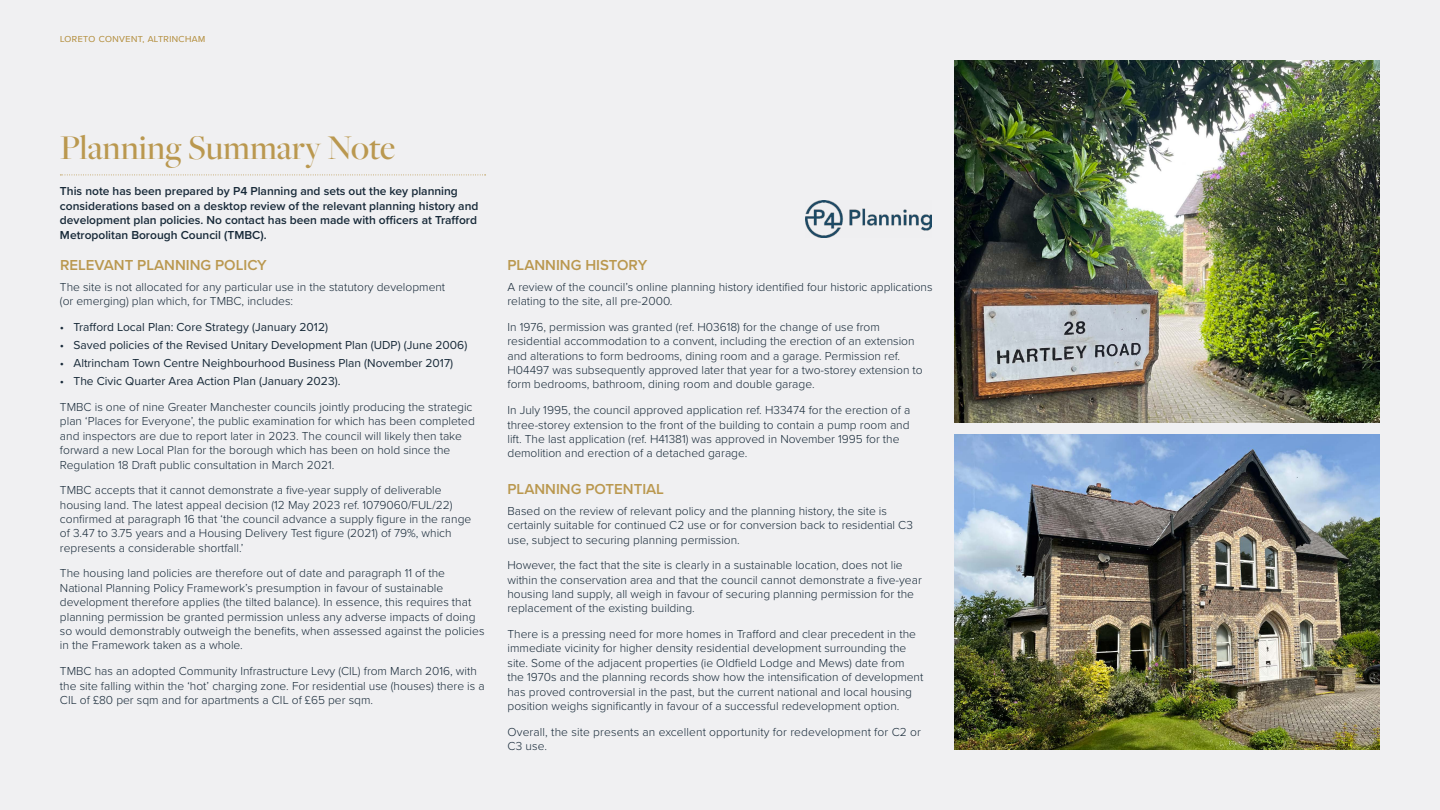
<style>
.page{position:relative;width:1440px;height:810px;background:#f0f0f2}
.page>*{position:absolute;margin:0;border:0;box-sizing:border-box;transform-origin:0 0}
.t1{font:500 36px "Freight Big Pro";color:#ba984f}
.t2{font:600 15px "Proxima Nova";color:#ba984f}
.t3{font:300 12px/14.4px "Proxima Nova";color:#172938}
.t4{font:600 12px/14.4px "Proxima Nova";color:#172938}
.t5{font:12px "Proxima Nova";color:#172938}
.t6{font:300 9px "Proxima Nova";letter-spacing:.05em;color:#ba984f}
</style>
<div class="page">
<svg style="left:60px;top:175px;width:426px;height:1px"></svg>
<img style="left:955px;top:434px;width:425px;height:316px">
<img style="left:955px;top:60px;width:425px;height:363px">
<img style="left:805px;top:200px;width:127px;height:38px">
<p class="t6" style="left:60px;top:32px;width:147px">LORETO CONVENT, ALTRINCHAM</p>
<h1 class="t1" style="left:60px;top:124px;width:337px">Planning Summary Note</h1>
<p class="t4" style="left:60px;top:184px;width:420px">This note has been prepared by P4 Planning and sets out the key planning considerations based on a desktop review of the relevant planning history and development plan policies. No contact has been made with officers at Trafford Metropolitan Borough Council (TMBC).</p>
<p class="t2" style="left:60px;top:254px;width:208px">RELEVANT PLANNING POLICY</p>
<p class="t3" style="left:60px;top:279px;width:387px">The site is not allocated for any particular use in the statutory development (or emerging) plan which, for TMBC, includes:</p>
<p class="t5" style="left:60px;top:318px;width:270px">• Trafford Local Plan: Core Strategy (January 2012)</p>
<p class="t5" style="left:60px;top:336px;width:409px">• Saved policies of the Revised Unitary Development Plan (UDP) (June 2006)</p>
<p class="t5" style="left:60px;top:354px;width:395px">• Altrincham Town Centre Neighbourhood Business Plan (November 2017)</p>
<p class="t5" style="left:60px;top:372px;width:282px">• The Civic Quarter Area Action Plan (January 2023).</p>
<p class="t3" style="left:60px;top:399px;width:416px">TMBC is one of nine Greater Manchester councils jointly producing the strategic plan ‘Places for Everyone’, the public examination for which has been completed and inspectors are due to report later in 2023. The council will likely then take forward a new Local Plan for the borough which has been on hold since the Regulation 18 Draft public consultation in March 2021.</p>
<p class="t3" style="left:60px;top:482px;width:413px">TMBC accepts that it cannot demonstrate a five-year supply of deliverable housing land. The latest appeal decision (12 May 2023 ref. 1079060/FUL/22) confirmed at paragraph 16 that ‘the council advance a supply figure in the range of 3.47 to 3.75 years and a Housing Delivery Test figure (2021) of 79%, which represents a considerable shortfall.’</p>
<p class="t3" style="left:60px;top:566px;width:426px">The housing land policies are therefore out of date and paragraph 11 of the National Planning Policy Framework’s presumption in favour of sustainable development therefore applies (the tilted balance). In essence, this requires that planning permission be granted permission unless any adverse impacts of doing so would demonstrably outweigh the benefits, when assessed against the policies in the Framework taken as a whole.</p>
<p class="t3" style="left:60px;top:663px;width:426px">TMBC has an adopted Community Infrastructure Levy (CIL) from March 2016, with the site falling within the ‘hot’ charging zone. For residential use (houses) there is a<br>CIL of £80 per sqm and for apartments a CIL of £65 per sqm.</p>
<p class="t2" style="left:508px;top:254px;width:141px">PLANNING HISTORY</p>
<p class="t3" style="left:508px;top:279px;width:427px">A review of the council’s online planning history identified four historic applications relating to the site, all pre-2000.</p>
<p class="t3" style="left:508px;top:319px;width:417px">In 1976, permission was granted (ref. H03618) for the change of use from residential accommodation to a convent, including the erection of an extension and alterations to form bedrooms, dining room and a garage. Permission ref.<br>H04497 was subsequently approved later that year for a two-storey extension to form bedrooms, bathroom, dining room and double garage.</p>
<p class="t3" style="left:508px;top:402px;width:404px">In July 1995, the council approved application ref. H33474 for the erection of a three-storey extension to the front of the building to contain a pump room and lift. The last application (ref. H41381) was approved in November 1995 for the demolition and erection of a detached garage.</p>
<p class="t2" style="left:508px;top:478px;width:158px">PLANNING POTENTIAL</p>
<p class="t3" style="left:508px;top:503px;width:407px">Based on the review of relevant policy and the planning history, the site is certainly suitable for continued C2 use or for conversion back to residential C3 use, subject to securing planning permission.</p>
<p class="t3" style="left:508px;top:557px;width:416px">However, the fact that the site is clearly in a sustainable location, does not lie within the conservation area and that the council cannot demonstrate a five-year housing land supply, all weigh in favour of securing planning permission for the replacement of the existing building.</p>
<p class="t3" style="left:508px;top:626px;width:417px">There is a pressing need for more homes in Trafford and clear precedent in the immediate vicinity for higher density residential development surrounding the site. Some of the adjacent properties (ie Oldfield Lodge and Mews) date from the 1970s and the planning records show how the intensification of development has proved controversial in the past, but the current national and local housing position weighs significantly in favour of a successful redevelopment option.</p>
<p class="t3" style="left:508px;top:724px;width:415px">Overall, the site presents an excellent opportunity for redevelopment for C2 or<br>C3 use.</p>
</div>
